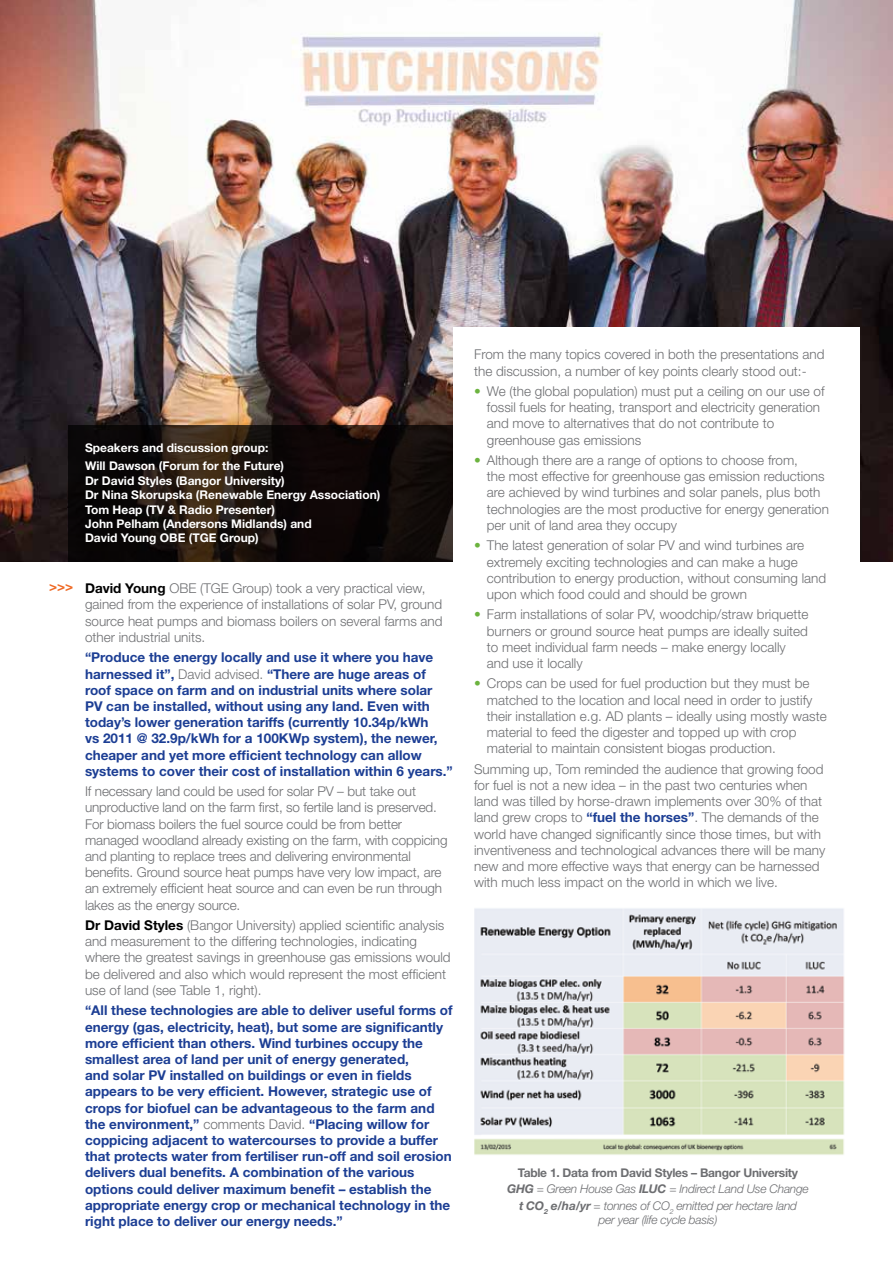
<style>
.page{position:relative;width:893px;height:1263px;background:#fff}
.page>*{position:absolute;margin:0;border:0;box-sizing:border-box;transform-origin:0 0}
.t1{font:300 13.5px/16.2px "Helvetica Neue";color:#6d6e71}
.t2{font:700 13.5px/16.2px "Helvetica Neue";color:#1c3e94}
.t3{font:700 13.5px "Helvetica Neue";color:#ef6924}
.t4{font:700 12px/14.4px "Helvetica Neue";color:#fff}
.t5{font:italic 300 12px/16.5px "Helvetica Neue";letter-spacing:-.02em;color:#6d6e71;text-align:center}
.s1{font-weight:700;color:#000}
.s2{font-weight:300;color:#6d6e71}
.s3{color:#6cb33f}
.s4{font-weight:700;color:#1c3e94}
.s5{font-weight:700;font-style:normal}
.s6{font-weight:700}
</style>
<div class="page">
<img style="left:0;top:0;width:893px;height:561px">
<div style="left:453px;top:327px;width:407px;height:600px;background:#fff"></div>
<svg style="left:68px;top:425px;width:385px;height:136px;background:#160f0b"></svg>
<img style="left:474px;top:908px;width:371px;height:247px">
<p class="t4" style="left:85px;top:438px;width:201px;line-height:18.6px">Speakers and discussion group:<br>Will Dawson (Forum for the Future)</p>
<p class="t4" style="left:85px;top:473px;width:297px">Dr David Styles (Bangor University)<br>Dr Nina Skorupska (Renewable Energy Association)<br>Tom Heap (TV &amp; Radio Presenter)<br>John Pelham (Andersons Midlands) and<br>David Young OBE (TGE Group)</p>
<p class="t3" style="left:49px;top:578px;width:26px">&gt;&gt;&gt;</p>
<p class="t1" style="left:85px;top:580px;width:359px"><span class="s1">David Young</span> OBE (TGE Group) took a very practical view, gained from the experience of installations of solar PV, ground source heat pumps and biomass boilers on several farms and other industrial units.</p>
<p class="t2" style="left:85px;top:649px;width:369px">“Produce the energy locally and use it where you have harnessed it”, <span class="s2">David advised.</span> “There are huge areas of roof space on farm and on industrial units where solar PV can be installed, without using any land. Even with today’s lower generation tariffs (currently 10.34p/kWh<br>vs 2011 @ 32.9p/kWh for a 100KWp system), the newer, cheaper and yet more efficient technology can allow systems to cover their cost of installation within 6 years.”</p>
<p class="t1" style="left:85px;top:783px;width:364px">If necessary land could be used for solar PV – but take out unproductive land on the farm first, so fertile land is preserved.<br>For biomass boilers the fuel source could be from better managed woodland already existing on the farm, with coppicing and planting to replace trees and delivering environmental benefits. Ground source heat pumps have very low impact, are an extremely efficient heat source and can even be run through lakes as the energy source.</p>
<p class="t1" style="left:85px;top:917px;width:367px"><span class="s1">Dr David Styles</span> (Bangor University) applied scientific analysis and measurement to the differing technologies, indicating where the greatest savings in greenhouse gas emissions would be delivered and also which would represent the most efficient use of land (see Table 1, right).</p>
<p class="t2" style="left:85px;top:1002px;width:369px">“All these technologies are able to deliver useful forms of energy (gas, electricity, heat), but some are significantly more efficient than others. Wind turbines occupy the smallest area of land per unit of energy generated,<br>and solar PV installed on buildings or even in fields appears to be very efficient. However, strategic use of crops for biofuel can be advantageous to the farm and the environment,” <span class="s2">comments David.</span> “Placing willow for coppicing adjacent to watercourses to provide a buffer that protects water from fertiliser run-off and soil erosion delivers dual benefits. A combination of the various options could deliver maximum benefit – establish the appropriate energy crop or mechanical technology in the right place to deliver our energy needs.”</p>
<p class="t1" style="left:474px;top:346px;width:352px">From the many topics covered in both the presentations and the discussion, a number of key points clearly stood out:-</p>
<p class="t1" style="left:487px;top:383px;width:339px;text-indent:-13px"><span class="s3">•</span> We (the global population) must put a ceiling on our use of fossil fuels for heating, transport and electricity generation and move to alternatives that do not contribute to greenhouse gas emissions</p>
<p class="t1" style="left:487px;top:452px;width:344px;text-indent:-13px"><span class="s3">•</span> Although there are a range of options to choose from,<br>the most effective for greenhouse gas emission reductions are achieved by wind turbines and solar panels, plus both technologies are the most productive for energy generation per unit of land area they occupy</p>
<p class="t1" style="left:487px;top:537px;width:341px;text-indent:-13px"><span class="s3">•</span> The latest generation of solar PV and wind turbines are extremely exciting technologies and can make a huge contribution to energy production, without consuming land upon which food could and should be grown</p>
<p class="t1" style="left:487px;top:606px;width:323px;text-indent:-13px"><span class="s3">•</span> Farm installations of solar PV, woodchip/straw briquette burners or ground source heat pumps are ideally suited to meet individual farm needs – make energy locally and use it locally</p>
<p class="t1" style="left:487px;top:675px;width:341px;text-indent:-13px"><span class="s3">•</span> Crops can be used for fuel production but they must be matched to the location and local need in order to justify their installation e.g. AD plants – ideally using mostly waste material to feed the digester and topped up with crop material to maintain consistent biogas production.</p>
<p class="t1" style="left:474px;top:760px;width:353px">Summing up, Tom reminded the audience that growing food for fuel is not a new idea – in the past two centuries when land was tilled by horse-drawn implements over 30% of that land grew crops to <span class="s4">“fuel the horses”</span>. The demands of the world have changed significantly since those times, but with inventiveness and technological advances there will be many new and more effective ways that energy can be harnessed with much less impact on the world in which we live.</p>
<p class="t5" style="left:507px;top:1164px;width:303px"><span class="s5">Table 1. Data from David Styles – Bangor University<br></span><span class="s6">GHG</span> = Green House Gas <span class="s6">ILUC</span> = Indirect Land Use Change <span class="s6">t CO</span><sub>2</sub> <span class="s6">e/ha/yr</span> = tonnes of CO<sub>2</sub> emitted per hectare land</p>
<p class="t5" style="left:598px;top:1211px;width:121px">per year (life cycle basis)</p>
</div>
